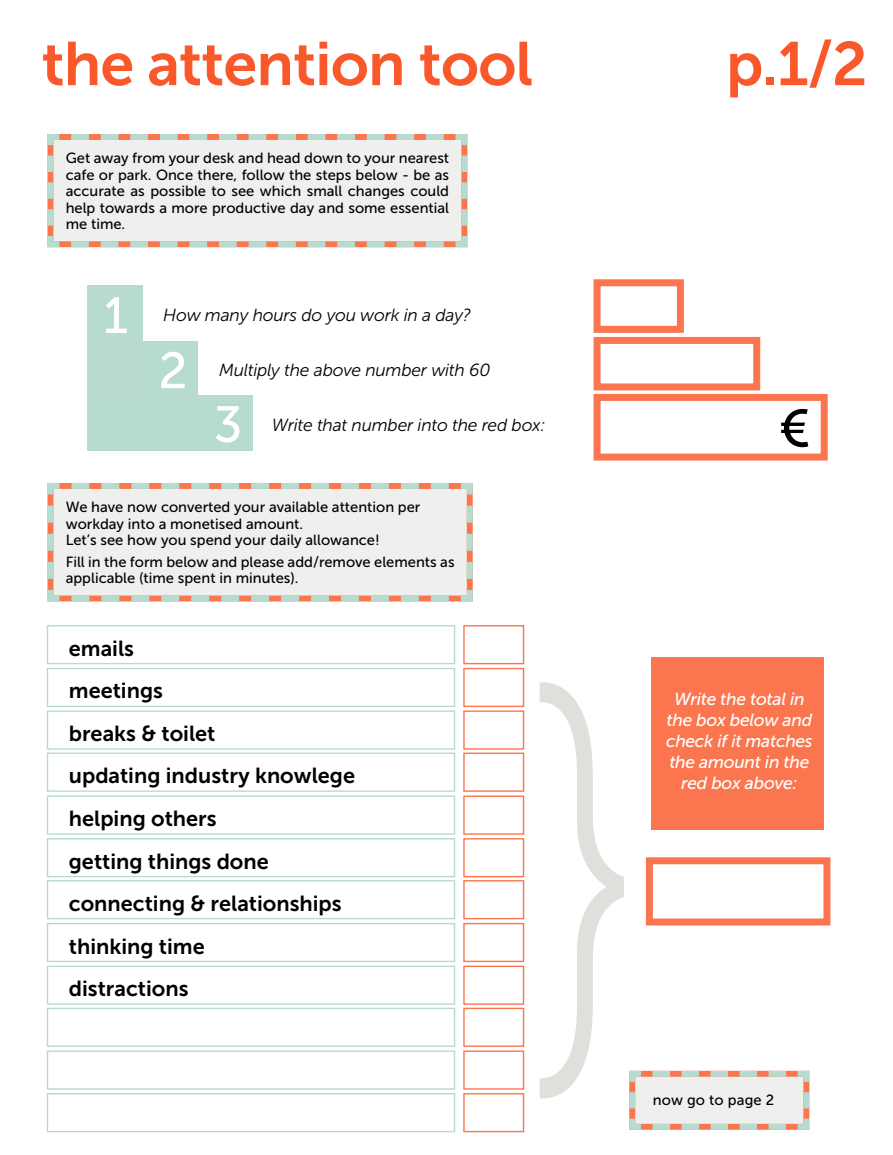
<style>
.page{position:relative;width:893px;height:1155px;background:#fff}
.page>*{position:absolute;margin:0;border:0;box-sizing:border-box;transform-origin:0 0}
.t1{font:61.25px "Museo Sans 700";letter-spacing:-.015em;color:#f93b04}
.t2{font:52.5px "Museo Sans 500";color:#000}
.t3{font:50.75px "Museo Sans 500";color:#fff}
.t4{font:21.7px "Museo Sans 700";color:#000}
.t5{font:italic 17.5px "Museo Sans 300";letter-spacing:-.015em;color:#000}
.t6{font:italic 17.5px/21px "Museo Sans 500";letter-spacing:-.015em;color:#fff;text-align:center}
.t7{font:14.7px/16.4px "Museo Sans 500";color:#000}
</style>
<div class="page">
<div style="left:651px;top:658px;width:172px;height:172px;background:#fb764f"></div>
<div style="left:87px;top:286px;width:55px;height:55px;background:#b8dbcf"></div>
<div style="left:87px;top:341px;width:110px;height:55px;background:#b9dbcf"></div>
<div style="left:87px;top:396px;width:166px;height:55px;background:#b8dbcf"></div>
<div style="left:593px;top:394px;width:234px;height:67px;border:7px solid #fb764f"></div>
<div style="left:593px;top:279px;width:91px;height:54px;border:7px solid #fb764f"></div>
<div style="left:593px;top:337px;width:167px;height:53px;border:7px solid #fb764f"></div>
<div style="left:646px;top:857px;width:184px;height:69px;border:7px solid #fb764f"></div>
<svg style="left:47px;top:134px;width:421px;height:114px;background:#ebe6e2"></svg>
<svg style="left:47px;top:483px;width:426px;height:119px;background:#ebe6e1"></svg>
<div style="left:47px;top:625px;width:408px;height:39px;border:1px solid #b8dbcf"></div>
<div style="left:47px;top:796px;width:408px;height:39px;border:1px solid #b8dbcf"></div>
<div style="left:47px;top:966px;width:408px;height:39px;border:1px solid #b8dbcf"></div>
<div style="left:47px;top:668px;width:408px;height:39px;border:1px solid #b8dbcf"></div>
<div style="left:47px;top:838px;width:408px;height:39px;border:1px solid #b8dbcf"></div>
<div style="left:47px;top:1008px;width:408px;height:39px;border:1px solid #b8dbcf"></div>
<div style="left:47px;top:710px;width:408px;height:40px;border:1px solid #b8dbcf"></div>
<div style="left:47px;top:880px;width:408px;height:39px;border:1px solid #b8dbcf"></div>
<div style="left:47px;top:1050px;width:408px;height:40px;border:1px solid #b8dbcf"></div>
<div style="left:47px;top:753px;width:408px;height:39px;border:1px solid #b8dbcf"></div>
<div style="left:47px;top:923px;width:408px;height:39px;border:1px solid #b8dbcf"></div>
<div style="left:47px;top:1093px;width:408px;height:39px;border:1px solid #b8dbcf"></div>
<div style="left:463px;top:625px;width:61px;height:39px;border:1px solid #fb764f"></div>
<div style="left:463px;top:880px;width:61px;height:39px;border:1px solid #fb764f"></div>
<div style="left:463px;top:753px;width:61px;height:39px;border:1px solid #fb764f"></div>
<div style="left:463px;top:1008px;width:61px;height:39px;border:1px solid #fb764f"></div>
<div style="left:463px;top:668px;width:61px;height:39px;border:1px solid #fb764f"></div>
<div style="left:463px;top:923px;width:61px;height:39px;border:1px solid #fb764f"></div>
<div style="left:463px;top:796px;width:61px;height:39px;border:1px solid #fb764f"></div>
<div style="left:463px;top:1050px;width:61px;height:40px;border:1px solid #fb764f"></div>
<div style="left:463px;top:710px;width:61px;height:40px;border:1px solid #fb764f"></div>
<div style="left:463px;top:966px;width:61px;height:39px;border:1px solid #fb764f"></div>
<div style="left:463px;top:838px;width:61px;height:39px;border:1px solid #fb764f"></div>
<div style="left:463px;top:1093px;width:61px;height:39px;border:1px solid #fb764f"></div>
<svg style="left:539px;top:682px;width:273px;height:448px"></svg>
<h1 class="t1" style="left:41px;top:30px;width:493px">the attention tool</h1>
<h1 class="t1" style="left:726px;top:30px;width:143px">p.1/2</h1>
<p class="t7" style="left:66px;top:150px;width:385px;text-align:justify">Get away from your desk and head down to your nearest cafe or park. Once there, follow the steps below - be as accurate as possible to see which small changes could help towards a more productive day and some essential me time.</p>
<h3 class="t3" style="left:103px;top:288px;width:26px">1</h3>
<p class="t5" style="left:163px;top:306px;width:309px">How many hours do you work in a day?</p>
<p class="t5" style="left:219px;top:361px;width:273px">Multiply the above number with 60</p>
<p class="t5" style="left:272px;top:416px;width:275px">Write that number into the red box:</p>
<h3 class="t3" style="left:158px;top:343px;width:31px">2</h3>
<h3 class="t3" style="left:214px;top:397px;width:30px">3</h3>
<p class="t7" style="left:66px;top:499px;width:356px">We have now converted your available attention per workday into a monetised amount.<br>Let’s see how you spend your daily allowance!</p>
<p class="t7" style="left:66px;top:554px;width:390px">Fill in the form below and please add/remove elements as applicable (time spent in minutes).</p>
<h3 class="t4" style="left:69px;top:636px;width:67px">emails</h3>
<h3 class="t4" style="left:69px;top:679px;width:96px">meetings</h3>
<h3 class="t4" style="left:69px;top:722px;width:148px">breaks &amp; toilet</h3>
<h3 class="t4" style="left:69px;top:764px;width:288px">updating industry knowlege</h3>
<h3 class="t4" style="left:69px;top:807px;width:149px">helping others</h3>
<h3 class="t4" style="left:69px;top:849px;width:201px">getting things done</h3>
<h3 class="t4" style="left:69px;top:891px;width:274px">connecting &amp; relationships</h3>
<h3 class="t4" style="left:69px;top:934px;width:137px">thinking time</h3>
<h3 class="t4" style="left:69px;top:977px;width:121px">distractions</h3>
<h2 class="t2" style="left:779px;top:400px;width:33px">€</h2>
<p class="t6" style="left:666px;top:689px;width:148px">Write the total in the box below and check if it matches the amount in the red box above:</p>
<p class="t7" style="left:652px;top:1092px;width:123px">now go to page 2</p>
</div>
